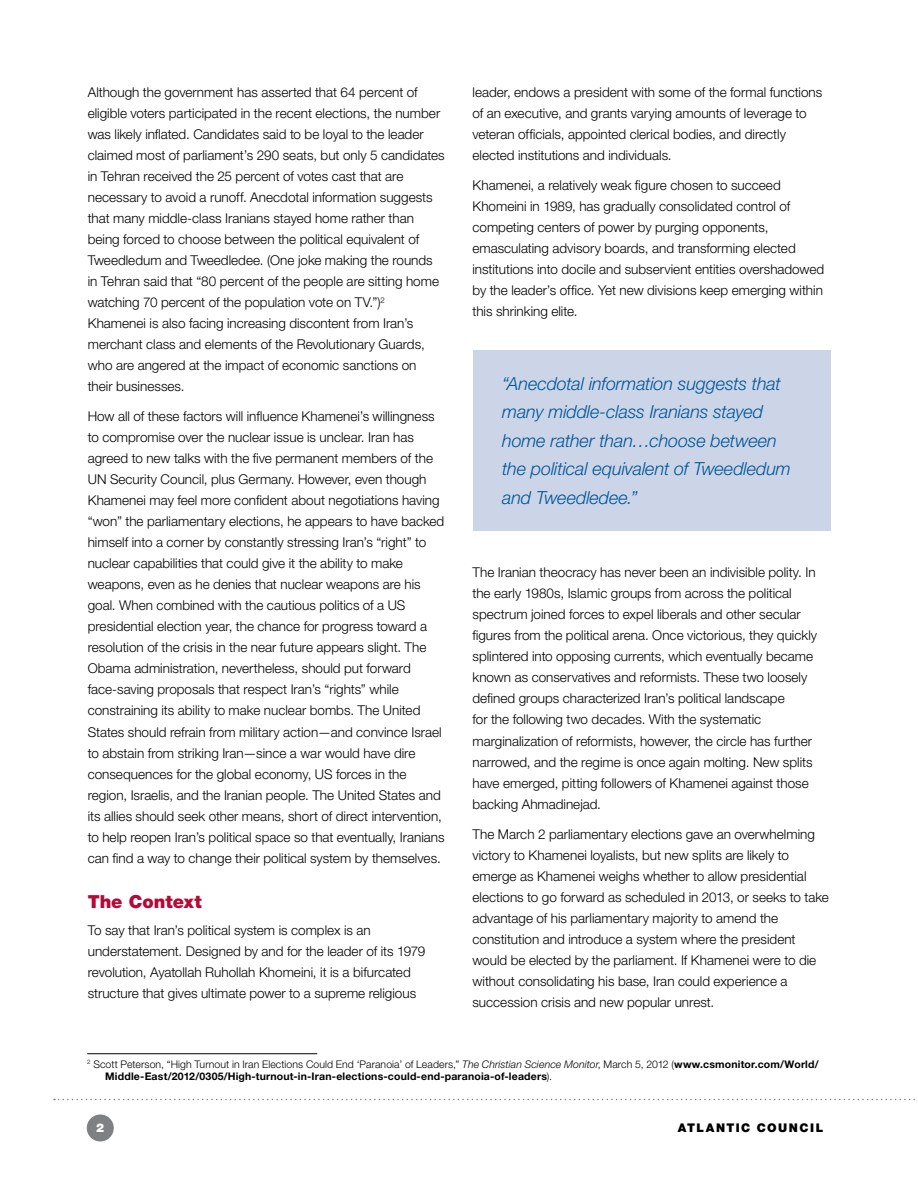
<style>
.page{position:relative;width:918px;height:1188px;background:#fff}
.page>*{position:absolute;margin:0;border:0;box-sizing:border-box;transform-origin:0 0}
.t1{font:italic 300 18px/28.5px "Helvetica Neue LT Std";letter-spacing:-.005em;color:#005596}
.t2{font:900 18px "Helvetica Neue LT Std";color:#b50938}
.t3{font:300 13.5px/21px "Helvetica Neue LT Std";color:#000}
.t4{font:900 12px "Helvetica Neue LT Std";color:#000}
.t5{font:900 12px "Helvetica Neue LT Std";color:#fff}
.t6{font:700 10.5px/12px "Helvetica Neue LT Std";letter-spacing:.015em;color:#000}
.s1{font-weight:300}
.s2{font-weight:300;font-style:italic}
</style>
<div class="page">
<div style="left:87px;top:1114px;width:27px;height:28px;background:#7e8083;border-radius:50%"></div>
<svg style="left:54px;top:1099px;width:861px;height:1px"></svg>
<hr style="left:87px;top:1053px;width:230px;height:1px;background:#000">
<div style="left:473px;top:350px;width:357px;height:181px;background:#ccd5e8"></div>
<p class="t3" style="left:88px;top:82px;width:358px">Although the government has asserted that 64 percent of eligible voters participated in the recent elections, the number was likely inflated. Candidates said to be loyal to the leader claimed most of parliament’s 290 seats, but only 5 candidates in Tehran received the 25 percent of votes cast that are necessary to avoid a runoff. Anecdotal information suggests that many middle-class Iranians stayed home rather than being forced to choose between the political equivalent of Tweedledum and Tweedledee. (One joke making the rounds in Tehran said that “80 percent of the people are sitting home watching 70 percent of the population vote on TV.”)<sup>2<br></sup>Khamenei is also facing increasing discontent from Iran’s merchant class and elements of the Revolutionary Guards, who are angered at the impact of economic sanctions on their businesses.</p>
<p class="t3" style="left:88px;top:406px;width:358px">How all of these factors will influence Khamenei’s willingness to compromise over the nuclear issue is unclear. Iran has agreed to new talks with the five permanent members of the UN Security Council, plus Germany. However, even though Khamenei may feel more confident about negotiations having “won” the parliamentary elections, he appears to have backed himself into a corner by constantly stressing Iran’s “right” to nuclear capabilities that could give it the ability to make weapons, even as he denies that nuclear weapons are his goal. When combined with the cautious politics of a US presidential election year, the chance for progress toward a resolution of the crisis in the near future appears slight. The Obama administration, nevertheless, should put forward face-saving proposals that respect Iran’s “rights” while constraining its ability to make nuclear bombs. The United States should refrain from military action—and convince Israel to abstain from striking Iran—since a war would have dire consequences for the global economy, US forces in the region, Israelis, and the Iranian people. The United States and its allies should seek other means, short of direct intervention, to help reopen Iran’s political space so that eventually, Iranians can find a way to change their political system by themselves.</p>
<h1 class="t2" style="left:88px;top:891px;width:115px">THE CONTEXT</h1>
<p class="t3" style="left:88px;top:920px;width:339px">To say that Iran’s political system is complex is an understatement. Designed by and for the leader of its 1979 revolution, Ayatollah Ruhollah Khomeini, it is a bifurcated structure that gives ultimate power to a supreme religious</p>
<p class="t3" style="left:472px;top:82px;width:351px">leader, endows a president with some of the formal functions of an executive, and grants varying amounts of leverage to veteran officials, appointed clerical bodies, and directly elected institutions and individuals.</p>
<p class="t3" style="left:472px;top:175px;width:353px">Khamenei, a relatively weak figure chosen to succeed Khomeini in 1989, has gradually consolidated control of competing centers of power by purging opponents, emasculating advisory boards, and transforming elected institutions into docile and subservient entities overshadowed by the leader’s office. Yet new divisions keep emerging within this shrinking elite.</p>
<h1 class="t1" style="left:502px;top:369px;width:290px">“Anecdotal information suggests that many middle-class Iranians stayed home rather than…choose between the political equivalent of Tweedledum and Tweedledee.”</h1>
<p class="t3" style="left:472px;top:562px;width:346px">The Iranian theocracy has never been an indivisible polity. In the early 1980s, Islamic groups from across the political spectrum joined forces to expel liberals and other secular figures from the political arena. Once victorious, they quickly splintered into opposing currents, which eventually became known as conservatives and reformists. These two loosely defined groups characterized Iran’s political landscape<br>for the following two decades. With the systematic marginalization of reformists, however, the circle has further narrowed, and the regime is once again molting. New splits have emerged, pitting followers of Khamenei against those backing Ahmadinejad.</p>
<p class="t3" style="left:473px;top:823px;width:358px">The March 2 parliamentary elections gave an overwhelming victory to Khamenei loyalists, but new splits are likely to emerge as Khamenei weighs whether to allow presidential elections to go forward as scheduled in 2013, or seeks to take advantage of his parliamentary majority to amend the constitution and introduce a system where the president would be elected by the parliament. If Khamenei were to die without consolidating his base, Iran could experience a succession crisis and new popular unrest.</p>
<p class="t6" style="left:105px;top:1058px;width:715px;text-indent:-18px"><sup>2</sup> <span class="s1">Scott Peterson, “High Turnout in Iran Elections Could End ‘Paranoia’ of Leaders,”</span> <span class="s2">The Christian Science Monitor</span><span class="s1">, March 5, 2012 (</span>www.csmonitor.com/World/<br>Middle-East/2012/0305/High-turnout-in-Iran-elections-could-end-paranoia-of-leaders<span class="s1">).</span></p>
<p class="t5" style="left:96px;top:1121px;width:10px">2</p>
<p class="t4" style="left:678px;top:1121px;width:20px">ATLANTIC</p>
<p class="t4" style="left:757px;top:1121px;width:21px">COUNCIL</p>
</div>
